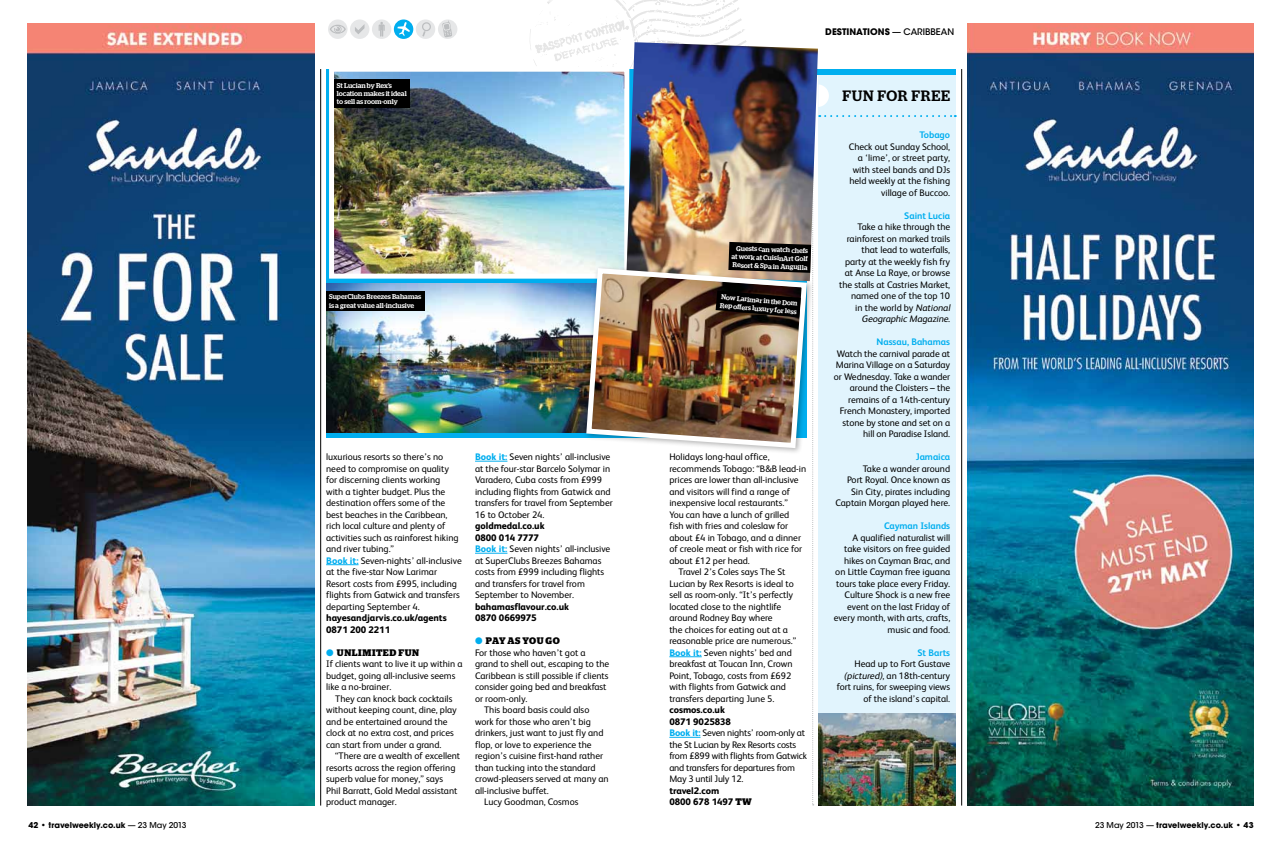
<style>
.page{position:relative;width:1282px;height:851px;background:#fff}
.page>*{position:absolute;margin:0;border:0;box-sizing:border-box;transform-origin:0 0}
.t1{font:500 15px "Stag";letter-spacing:.05em;color:#000}
.t2{font:9.5px/11.5px "FS Albert";color:#000}
.t3{font:9.5px/11.5px "FS Albert";letter-spacing:-.02em;color:#000}
.t4{font:800 9.5px/11.5px "FS Albert";letter-spacing:-.005em;color:#000}
.t5{font:700 9.5px "FS Albert";color:#00aeef}
.t6{font:700 9.5px "Stag";letter-spacing:.05em;color:#000}
.t7{font:700 9px "ITC Avant Garde Std";letter-spacing:.005em;color:#000}
.t8{font:700 8px "ITC Avant Garde Std";letter-spacing:.005em;color:#000}
.t9{font:500 7px/8.4px "Stag";color:#fff}
.s1{font-weight:800;color:#00aeef}
.s2{color:#00aeef}
.s3{font-weight:800}
.s4{font-weight:500}
.s5{font-family:"Stag";font-weight:700}
.s6{font-style:italic}
</style>
<div class="page">
<hr style="left:961px;top:69px;width:1px;height:736px;background:#000">
<img style="left:28px;top:23px;width:286px;height:782px">
<img style="left:967px;top:23px;width:286px;height:782px">
<hr style="left:320px;top:69px;width:1px;height:736px;background:#000">
<svg style="left:394px;top:19px;width:19px;height:20px"></svg>
<svg style="left:397px;top:22px;width:13px;height:14px"></svg>
<div style="left:328px;top:19px;width:19px;height:20px;background:#e6e7e8;border-radius:50%"></div>
<svg style="left:330px;top:25px;width:16px;height:9px"></svg>
<div style="left:350px;top:19px;width:19px;height:20px;background:#e6e7e8;border-radius:50%"></div>
<svg style="left:355px;top:25px;width:9px;height:9px"></svg>
<div style="left:372px;top:19px;width:19px;height:20px;background:#e6e7e8;border-radius:50%"></div>
<svg style="left:378px;top:22px;width:6px;height:15px"></svg>
<div style="left:416px;top:19px;width:19px;height:20px;background:#e6e7e8;border-radius:50%"></div>
<svg style="left:422px;top:22px;width:9px;height:14px"></svg>
<div style="left:438px;top:19px;width:19px;height:20px;background:#e6e7e8;border-radius:50%"></div>
<svg style="left:442px;top:21px;width:10px;height:17px"></svg>
<hr style="left:326px;top:564px;width:32px;height:1px;background:#00aeef">
<img style="left:335px;top:73px;width:194px;height:199px">
<div style="left:329px;top:67px;width:300px;height:211px;border:5px solid #fff"></div>
<img style="left:326px;top:283px;width:203px;height:149px">
<div style="left:334px;top:79px;width:76px;height:28px;background:#000"></div>
<div style="left:326px;top:290px;width:98px;height:20px;background:#000"></div>
<hr style="left:475px;top:461px;width:32px;height:1px;background:#00aeef">
<hr style="left:475px;top:553px;width:32px;height:1px;background:#00aeef">
<img style="left:529px;top:0;width:426px;height:805px">
<p class="t9" style="left:337px;top:81px;width:71px">St Lucian by Rex’s location makes it ideal to sell as room-only</p>
<p class="t9" style="left:329px;top:293px;width:94px">SuperClubs Breezes Bahamas is a great value all-inclusive</p>
<p class="t2" style="left:326px;top:451px;width:137px">luxurious resorts so there’s no need to compromise on quality for discerning clients working<br>with a tighter budget. Plus the destination offers some of the best beaches in the Caribbean, rich local culture and plenty of activities such as rainforest hiking and river tubing.”<br><span class="s1">Book it:</span> Seven-nights’ all-inclusive at the five-star Now Larimar<br>Resort costs from £995, including flights from Gatwick and transfers departing September 4.</p>
<p class="t4" style="left:326px;top:612px;width:122px">hayesandjarvis.co.uk/agents<br>0871 200 2211</p>
<p class="t6" style="left:326px;top:648px;width:94px"><span class="s2">●</span> UNLIMITED FUN</p>
<p class="t2" style="left:326px;top:658px;width:138px">If clients want to live it up within a budget, going all-inclusive seems like a no-brainer.</p>
<p class="t2" style="left:326px;top:692px;width:132px;text-indent:9px">They can knock back cocktails without keeping count, dine, play and be entertained around the clock at no extra cost, and prices can start from under a grand.</p>
<p class="t2" style="left:326px;top:750px;width:135px;text-indent:9px">“There are a wealth of excellent resorts across the region offering superb value for money,” says<br>Phil Barratt, Gold Medal assistant product manager.</p>
<p class="t2" style="left:475px;top:451px;width:139px"><span class="s1">Book it:</span> Seven nights’ all-inclusive at the four-star Barcelo Solymar in<br>Varadero, Cuba costs from £999 including flights from Gatwick and transfers for travel from September<br>16 to October 24.</p>
<p class="t2" style="left:475px;top:520px;width:137px"><span class="s3">goldmedal.co.uk<br>0800 014 7777<br></span><span class="s1">Book it:</span> Seven nights’ all-inclusive at SuperClubs Breezes Bahamas costs from £999 including flights and transfers for travel from<br>September to November.</p>
<p class="t4" style="left:475px;top:600px;width:96px">bahamasflavour.co.uk<br>0870 0669975</p>
<p class="t6" style="left:475px;top:637px;width:86px"><span class="s2">●</span> PAY AS YOU GO</p>
<p class="t2" style="left:475px;top:646px;width:112px">For those who haven’t got a</p>
<p class="t2" style="left:475px;top:658px;width:136px">grand to shell out, escaping to the</p>
<p class="t2" style="left:475px;top:669px;width:135px">Caribbean is still possible if clients</p>
<p class="t2" style="left:475px;top:681px;width:133px">consider going bed and breakfast</p>
<p class="t2" style="left:475px;top:692px;width:54px">or room-only.</p>
<p class="t2" style="left:484px;top:704px;width:107px">This board basis could also</p>
<p class="t2" style="left:475px;top:715px;width:117px">work for those who aren’t big</p>
<p class="t2" style="left:475px;top:727px;width:130px">drinkers, just want to just fly and</p>
<p class="t2" style="left:475px;top:738px;width:118px">flop, or love to experience the</p>
<p class="t2" style="left:475px;top:750px;width:129px">region’s cuisine first-hand rather</p>
<p class="t2" style="left:475px;top:761px;width:122px">than tucking into the standard</p>
<p class="t2" style="left:475px;top:773px;width:135px">crowd-pleasers served at many an</p>
<p class="t2" style="left:475px;top:784px;width:75px">all-inclusive buffet.</p>
<p class="t2" style="left:484px;top:796px;width:96px">Lucy Goodman, Cosmos</p>
<p class="t7" style="left:825px;top:25px;width:130px">DESTINATIONS <span class="s4">— CARIBBEAN</span></p>
<p class="t9" style="left:732px;top:244px;width:78px;text-align:justify;text-indent:4px;rotate:2deg">Guests can watch chefs atwork atCuisinArtGolf Resort&amp; Spa in Anguilla</p>
<p class="t9" style="left:721px;top:293px;width:79px;rotate:5deg">Now Larimar in the Dom<br>Rep off ers luxury for less</p>
<p class="t2" style="left:669px;top:451px;width:102px">Holidays long-haul office,</p>
<p class="t2" style="left:669px;top:462px;width:138px">recommends Tobago: “B&amp;B lead-in</p>
<p class="t2" style="left:669px;top:474px;width:131px">prices are lower than all-inclusive</p>
<p class="t2" style="left:669px;top:485px;width:122px">and visitors will find a range of</p>
<p class="t2" style="left:669px;top:497px;width:120px">inexpensive local restaurants.”</p>
<p class="t2" style="left:669px;top:508px;width:121px">You can have a lunch of grilled</p>
<p class="t2" style="left:669px;top:520px;width:120px">fish with fries and coleslaw for</p>
<p class="t2" style="left:669px;top:531px;width:133px">about £4 in Tobago, and a dinner</p>
<p class="t2" style="left:669px;top:543px;width:134px">of creole meat or fish with rice for</p>
<p class="t2" style="left:669px;top:554px;width:82px">about £12 per head.</p>
<p class="t2" style="left:678px;top:566px;width:109px">Travel 2’s Coles says The St</p>
<p class="t2" style="left:669px;top:577px;width:126px">Lucian by Rex Resorts is ideal to</p>
<p class="t2" style="left:669px;top:589px;width:125px">sell as room-only. “It’s perfectly</p>
<p class="t2" style="left:669px;top:600px;width:113px">located close to the nightlife</p>
<p class="t2" style="left:669px;top:612px;width:105px">around Rodney Bay where</p>
<p class="t2" style="left:669px;top:623px;width:120px">the choices for eating out at a</p>
<p class="t2" style="left:669px;top:635px;width:128px">reasonable price are numerous.”</p>
<p class="t2" style="left:669px;top:646px;width:124px"><span class="s1">Book it:</span> Seven nights’ bed and</p>
<p class="t2" style="left:669px;top:658px;width:125px">breakfast at Toucan Inn, Crown</p>
<p class="t2" style="left:669px;top:669px;width:123px">Point, Tobago, costs from £692</p>
<p class="t2" style="left:669px;top:681px;width:118px">with flights from Gatwick and</p>
<p class="t2" style="left:669px;top:692px;width:107px">transfers departing June 5.</p>
<p class="t3" style="left:669px;top:704px;width:139px"><span class="s3">cosmos.co.uk<br>0871 9025838<br></span><span class="s1">Book it:</span> Seven nights’ room-only at the St Lucian by Rex Resorts costs from £899 with flights from Gatwick and transfers for departures from<br>May 3 until July 12.</p>
<p class="t4" style="left:669px;top:784px;width:84px">travel2.com<br>0800 678 1497 <span class="s5">TW</span></p>
<h1 class="t1" style="left:842px;top:90px;width:100px">FUN FOR FREE</h1>
<p class="t5" style="left:919px;top:129px;width:32px">Tobago</p>
<p class="t2" style="left:848px;top:140px;width:103px;text-align:right">Check out Sunday School, a ‘lime’, or street party, with steel bands and DJs held weekly at the fishing village of Buccoo.</p>
<p class="t5" style="left:904px;top:210px;width:47px">Saint Lucia</p>
<p class="t2" style="left:839px;top:221px;width:114px;text-align:right">Take a hike through the rainforest on marked trails that lead to waterfalls,<br>party at the weekly fish fry at Anse La Raye, or browse the stalls at Castries Market, named one of the top 10<br>in the world by <span class="s6">National<br>Geographic Magazine</span>.</p>
<p class="t5" style="left:876px;top:336px;width:75px">Nassau, Bahamas</p>
<p class="t2" style="left:833px;top:347px;width:118px;text-align:right">Watch the carnival parade at<br>Marina Village on a Saturday or Wednesday. Take a wander around the Cloisters – the remains of a 14th-century<br>French Monastery, imported stone by stone and set on a hill on Paradise Island.</p>
<p class="t5" style="left:915px;top:451px;width:36px">Jamaica</p>
<p class="t2" style="left:835px;top:462px;width:116px;text-align:right">Take a wander around<br>Port Royal. Once known as<br>Sin City, pirates including<br>Captain Morgan played here.</p>
<p class="t5" style="left:884px;top:520px;width:68px">Cayman Islands</p>
<p class="t2" style="left:833px;top:531px;width:118px;text-align:right">A qualified naturalist will take visitors on free guided hikes on Cayman Brac, and on Little Cayman free iguana tours take place every Friday.<br>Culture Shock is a new free event on the last Friday of every month, with arts, crafts, music and food.</p>
<p class="t5" style="left:917px;top:647px;width:34px">St Barts</p>
<p class="t2" style="left:836px;top:658px;width:115px;text-align:right">Head up to Fort Gustave <span class="s6">(pictured)</span>, an 18th-century fort ruins, for sweeping views of the island’s capital.</p>
<p class="t8" style="left:28px;top:820px;width:160px">42 • travelweekly.co.uk <span class="s4">— 23 May 2013</span></p>
<p class="t8" style="left:1095px;top:820px;width:160px"><span class="s4">23 May 2013 —</span> travelweekly.co.uk • 43</p>
</div>
